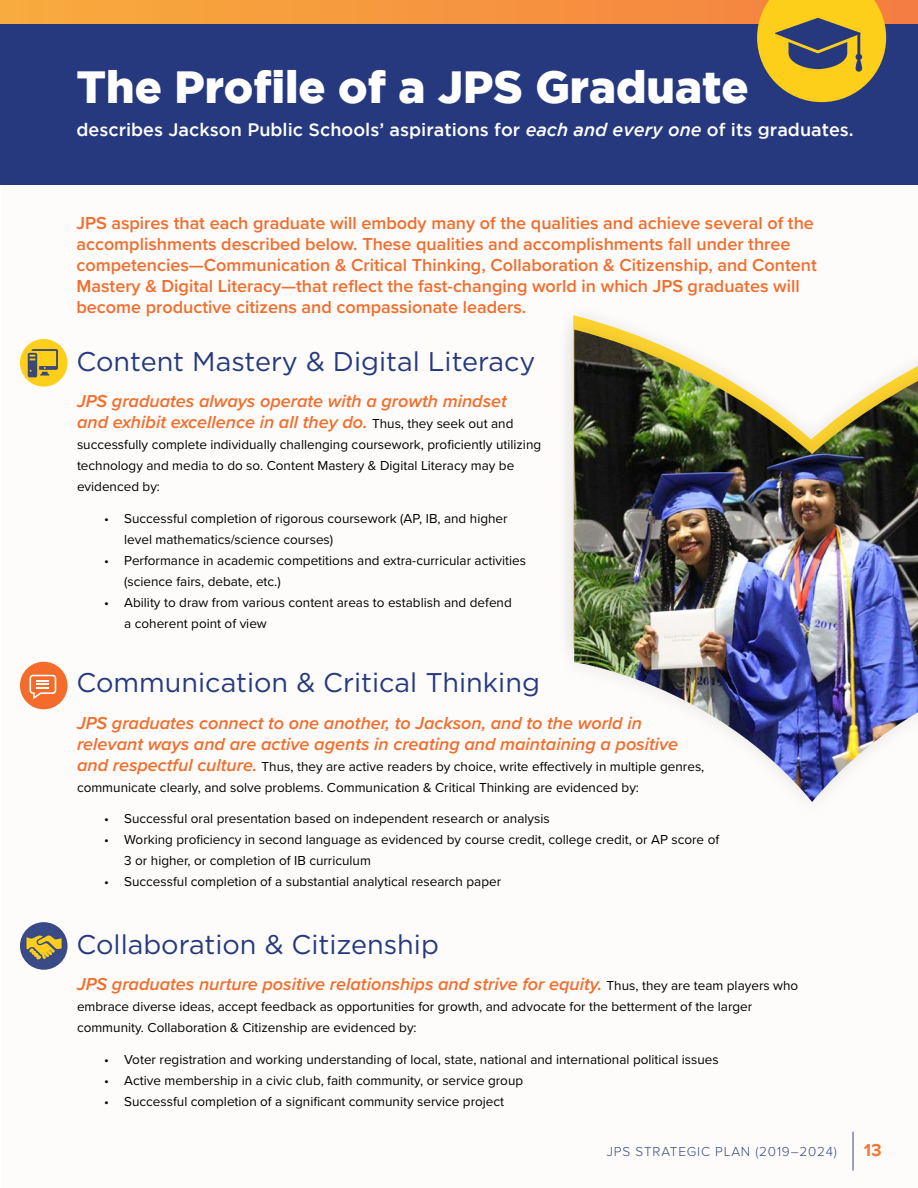
<style>
.page{position:relative;width:918px;height:1188px;background:#fff}
.page>*{position:absolute;margin:0;border:0;box-sizing:border-box;transform-origin:0 0}
.t1{font:900 45px "Gotham";color:#fff}
.t2{font:27px "Gotham HTF";color:#26397f}
.t3{font:600 18px/21px "Proxima Nova";color:#f36c2b}
.t4{font:italic 600 18px/21px "Proxima Nova";color:#f36c2b}
.t5{font:500 18px "Gotham";color:#fff}
.t6{font:700 18px "Proxima Nova";color:#f36c2b}
.t7{font:13.5px/21px "Proxima Nova";color:#000}
.t8{font:300 13.5px "Proxima Nova";letter-spacing:.06em;color:#26397f}
.s1{font-style:italic}
.s2{font-weight:400;font-style:normal;font-size:13.5px;color:#000}
.s3{font-weight:600;font-style:italic;font-size:18px;color:#f36c2b}
</style>
<div class="page">
<div style="left:1px;top:177px;width:917px;height:1011px;background:#fdfcfa"></div>
<svg style="left:0;top:0;width:918px;height:25px;background:#ed9441"></svg>
<div style="left:0;top:25px;width:918px;height:160px;background:#26397f"></div>
<svg style="left:757px;top:0;width:129px;height:102px"></svg>
<div style="left:556px;top:313px;width:362px;height:505px;background:#231f20;opacity:.11"></div>
<img style="left:574px;top:330px;width:344px;height:472px">
<div style="left:20px;top:339px;width:48px;height:48px;background:#fdcf1a;border-radius:50%"></div>
<div style="left:20px;top:662px;width:48px;height:47px;background:#f36c2b;border-radius:50%"></div>
<svg style="left:28px;top:349px;width:30px;height:28px"></svg>
<svg style="left:29px;top:675px;width:27px;height:24px"></svg>
<svg style="left:27px;top:935px;width:35px;height:25px"></svg>
<p class="t1" style="left:76px;top:61px;width:674px">The Profile of a JPS Graduate</p>
<p class="t5" style="left:76px;top:119px;width:779px">describes Jackson Public Schools’ aspirations for <span class="s1">each and every one</span> of its graduates.</p>
<p class="t3" style="left:76px;top:212px;width:742px">JPS aspires that each graduate will embody many of the qualities and achieve several of the accomplishments described below. These qualities and accomplishments fall under three competencies—Communication &amp; Critical Thinking, Collaboration &amp; Citizenship, and Content Mastery &amp; Digital Literacy—that reflect the fast-changing world in which JPS graduates will</p>
<p class="t3" style="left:76px;top:296px;width:451px">become productive citizens and compassionate leaders.</p>
<p class="t2" style="left:76px;top:346px;width:460px">Content Mastery &amp; Digital Literacy</p>
<p class="t4" style="left:77px;top:390px;width:431px">JPS graduates always operate with a growth mindset</p>
<p class="t4" style="left:77px;top:411px;width:438px">and exhibit excellence in all they do. <span class="s2">Thus, they seek out and</span></p>
<p class="t7" style="left:77px;top:434px;width:466px">successfully complete individually challenging coursework, proficiently utilizing technology and media to do so. Content Mastery &amp; Digital Literacy may be evidenced by:</p>
<p class="t7" style="left:124px;top:507px;width:385px;text-indent:-20px">• Successful completion of rigorous coursework (AP, IB, and higher level mathematics/science courses)</p>
<p class="t7" style="left:124px;top:549px;width:403px;text-indent:-20px">• Performance in academic competitions and extra-curricular activities (science fairs, debate, etc.)</p>
<p class="t7" style="left:124px;top:591px;width:389px;text-indent:-20px">• Ability to draw from various content areas to establish and defend a coherent point of view</p>
<p class="t2" style="left:76px;top:668px;width:465px">Communication &amp; Critical Thinking</p>
<p class="t4" style="left:77px;top:712px;width:603px">JPS graduates connect to one another, to Jackson, and to the world in relevant ways and are active agents in creating and maintaining a positive</p>
<p class="t7" style="left:77px;top:755px;width:629px"><span class="s3">and respectful culture.</span> Thus, they are active readers by choice, write effectively in multiple genres, communicate clearly, and solve problems. Communication &amp; Critical Thinking are evidenced by:</p>
<p class="t7" style="left:104px;top:807px;width:447px">• Successful oral presentation based on independent research or analysis</p>
<p class="t7" style="left:124px;top:828px;width:596px;text-indent:-20px">• Working proficiency in second language as evidenced by course credit, college credit, or AP score of<br>3 or higher, or completion of IB curriculum</p>
<p class="t7" style="left:104px;top:870px;width:399px">• Successful completion of a substantial analytical research paper</p>
<p class="t2" style="left:76px;top:930px;width:364px">Collaboration &amp; Citizenship</p>
<p class="t4" style="left:77px;top:973px;width:723px">JPS graduates nurture positive relationships and strive for equity. <span class="s2">Thus, they are team players who</span></p>
<p class="t7" style="left:77px;top:996px;width:677px">embrace diverse ideas, accept feedback as opportunities for growth, and advocate for the betterment of the larger community. Collaboration &amp; Citizenship are evidenced by:</p>
<p class="t7" style="left:104px;top:1048px;width:616px">• Voter registration and working understanding of local, state, national and international political issues</p>
<p class="t7" style="left:104px;top:1069px;width:421px">• Active membership in a civic club, faith community, or service group</p>
<p class="t7" style="left:104px;top:1090px;width:402px">• Successful completion of a significant community service project</p>
<p class="t8" style="left:607px;top:1141px;width:232px">JPS STRATEGIC PLAN (2019–2024)</p>
<h3 class="t6" style="left:864px;top:1137px;width:19px">13</h3>
</div>
